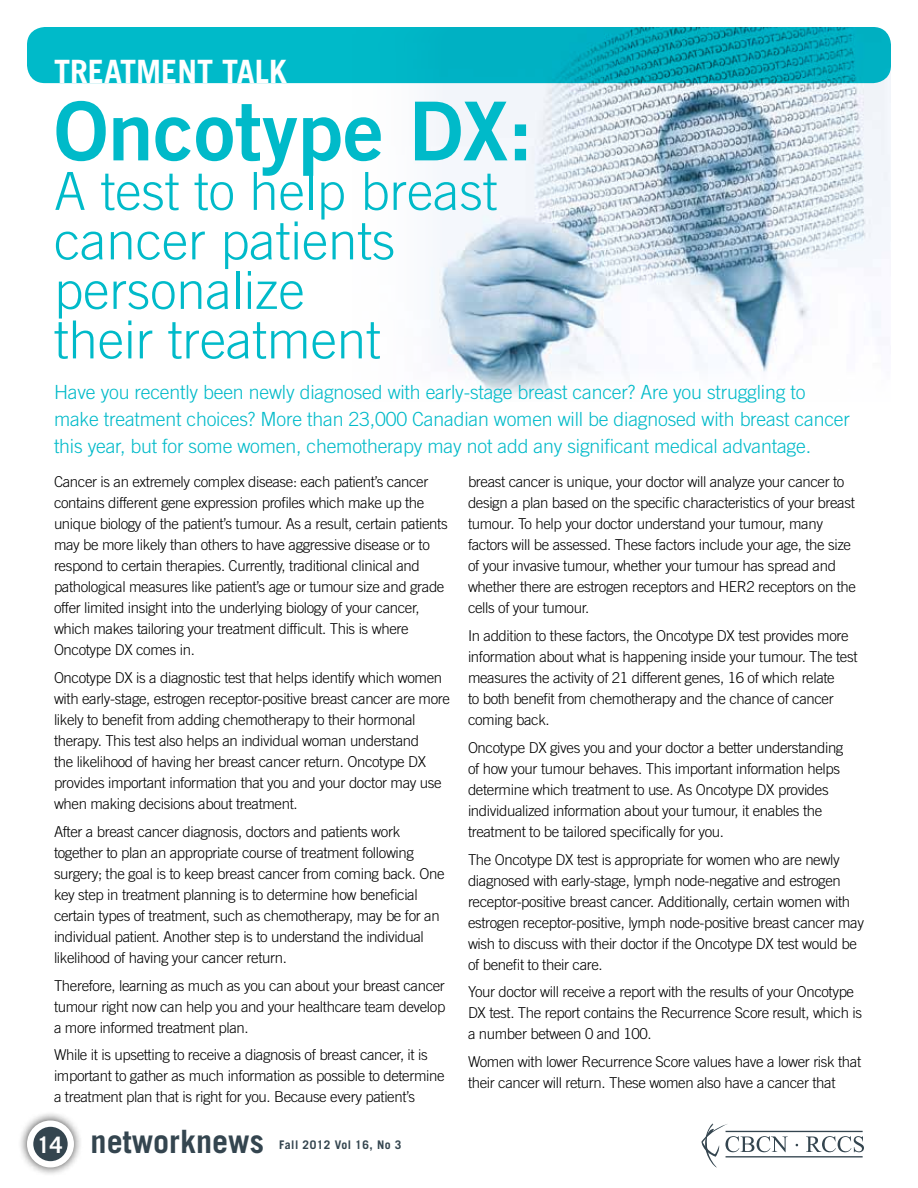
<style>
.page{position:relative;width:918px;height:1188px;background:#fff}
.page>*{position:absolute;margin:0;border:0;box-sizing:border-box;transform-origin:0 0}
.t1{font:81.3px "Trade Gothic Bold Two";color:#00bac9}
.t2{font:300 52.5px/49.5px "Trade Gothic";color:#00bac9}
.t3{font:700 32.1px "Trade Gothic";color:#fff}
.t4{font:700 32.1px "Trade Gothic";color:#34454f}
.t5{font:700 22.65px "Trade Gothic";color:#fff}
.t6{font:300 19.5px/27px "Trade Gothic";letter-spacing:-.01em;color:#00bac9}
.t7{font:300 15px/21px "Trade Gothic";letter-spacing:-.025em;color:#000}
.t8{font:700 11.85px "Trade Gothic";letter-spacing:.04em;color:#34454f}
</style>
<div class="page">
<div style="left:27px;top:27px;width:864px;height:56px;background:#00bac9;border-radius:18px"></div>
<hr style="left:726px;top:1131px;width:137px;height:1px;background:#34454f">
<hr style="left:726px;top:1156px;width:137px;height:1px;background:#34454f">
<svg style="left:806px;top:1136px;width:58px;height:16px"></svg>
<svg style="left:701px;top:1123px;width:87px;height:45px"></svg>
<div style="left:18px;top:1111px;width:66px;height:66px;background:#000;opacity:.75"></div>
<svg style="left:30px;top:1124px;width:41px;height:40px"></svg>
<div style="left:27px;top:1120px;width:47px;height:47px;border:6px solid #fff;border-radius:50%"></div>
<img style="left:345px;top:27px;width:546px;height:370px">
<h3 class="t3" style="left:54px;top:52px;width:35px">Treatment</h3>
<h3 class="t3" style="left:222px;top:52px;width:66px">Tal k</h3>
<h1 class="t1" style="left:54px;top:81px;width:480px">Oncotype DX:</h1>
<h2 class="t2" style="left:54px;top:166px;width:445px">A test to help breast cancer patients personalize<br>their treatment</h2>
<p class="t6" style="left:54px;top:378px;width:798px">Have you recently been newly diagnosed with early-stage breast cancer? Are you struggling to make treatment choices? More than 23,000 Canadian women will be diagnosed with breast cancer this year, but for some women, chemotherapy may not add any significant medical advantage.</p>
<p class="t7" style="left:54px;top:471px;width:395px">Cancer is an extremely complex disease: each patient’s cancer contains different gene expression profiles which make up the unique biology of the patient’s tumour. As a result, certain patients may be more likely than others to have aggressive disease or to respond to certain therapies. Currently, traditional clinical and pathological measures like patient’s age or tumour size and grade offer limited insight into the underlying biology of your cancer, which makes tailoring your treatment difficult. This is where Oncotype DX comes in.</p>
<p class="t7" style="left:54px;top:667px;width:397px">Oncotype DX is a diagnostic test that helps identify which women with early-stage, estrogen receptor-positive breast cancer are more likely to benefit from adding chemotherapy to their hormonal therapy. This test also helps an individual woman understand<br>the likelihood of having her breast cancer return. Oncotype DX provides important information that you and your doctor may use when making decisions about treatment.</p>
<p class="t7" style="left:54px;top:821px;width:392px">After a breast cancer diagnosis, doctors and patients work together to plan an appropriate course of treatment following surgery; the goal is to keep breast cancer from coming back. One key step in treatment planning is to determine how beneficial certain types of treatment, such as chemotherapy, may be for an individual patient. Another step is to understand the individual likelihood of having your cancer return.</p>
<p class="t7" style="left:54px;top:975px;width:393px;text-align:justify">Therefore, learning as much as you can about your breast cancer tumour right now can help you and your healthcare team develop a more informed treatment plan.</p>
<p class="t7" style="left:54px;top:1044px;width:392px">While it is upsetting to receive a diagnosis of breast cancer, it is important to gather as much information as possible to determine a treatment plan that is right for you. Because every patient’s</p>
<p class="t7" style="left:468px;top:471px;width:390px">breast cancer is unique, your doctor will analyze your cancer to design a plan based on the specific characteristics of your breast tumour. To help your doctor understand your tumour, many factors will be assessed. These factors include your age, the size of your invasive tumour, whether your tumour has spread and whether there are estrogen receptors and HER2 receptors on the cells of your tumour.</p>
<p class="t7" style="left:468px;top:625px;width:391px">In addition to these factors, the Oncotype DX test provides more information about what is happening inside your tumour. The test measures the activity of 21 different genes, 16 of which relate<br>to both benefit from chemotherapy and the chance of cancer coming back.</p>
<p class="t7" style="left:468px;top:737px;width:377px">Oncotype DX gives you and your doctor a better understanding of how your tumour behaves. This important information helps determine which treatment to use. As Oncotype DX provides individualized information about your tumour, it enables the treatment to be tailored specifically for you.</p>
<p class="t7" style="left:468px;top:849px;width:398px">The Oncotype DX test is appropriate for women who are newly diagnosed with early-stage, lymph node-negative and estrogen receptor-positive breast cancer. Additionally, certain women with estrogen receptor-positive, lymph node-positive breast cancer may wish to discuss with their doctor if the Oncotype DX test would be of benefit to their care.</p>
<p class="t7" style="left:468px;top:981px;width:396px">Your doctor will receive a report with the results of your Oncotype<br>DX test. The report contains the Recurrence Score result, which is a number between 0 and 100.</p>
<p class="t7" style="left:468px;top:1051px;width:395px">Women with lower Recurrence Score values have a lower risk that their cancer will return. These women also have a cancer that</p>
<h3 class="t5" style="left:37px;top:1131px;width:27px">14</h3>
<h3 class="t4" style="left:91px;top:1122px;width:175px">networknews</h3>
<p class="t8" style="left:279px;top:1137px;width:124px">Fall 2012 Vol 16, No 3</p>
</div>
